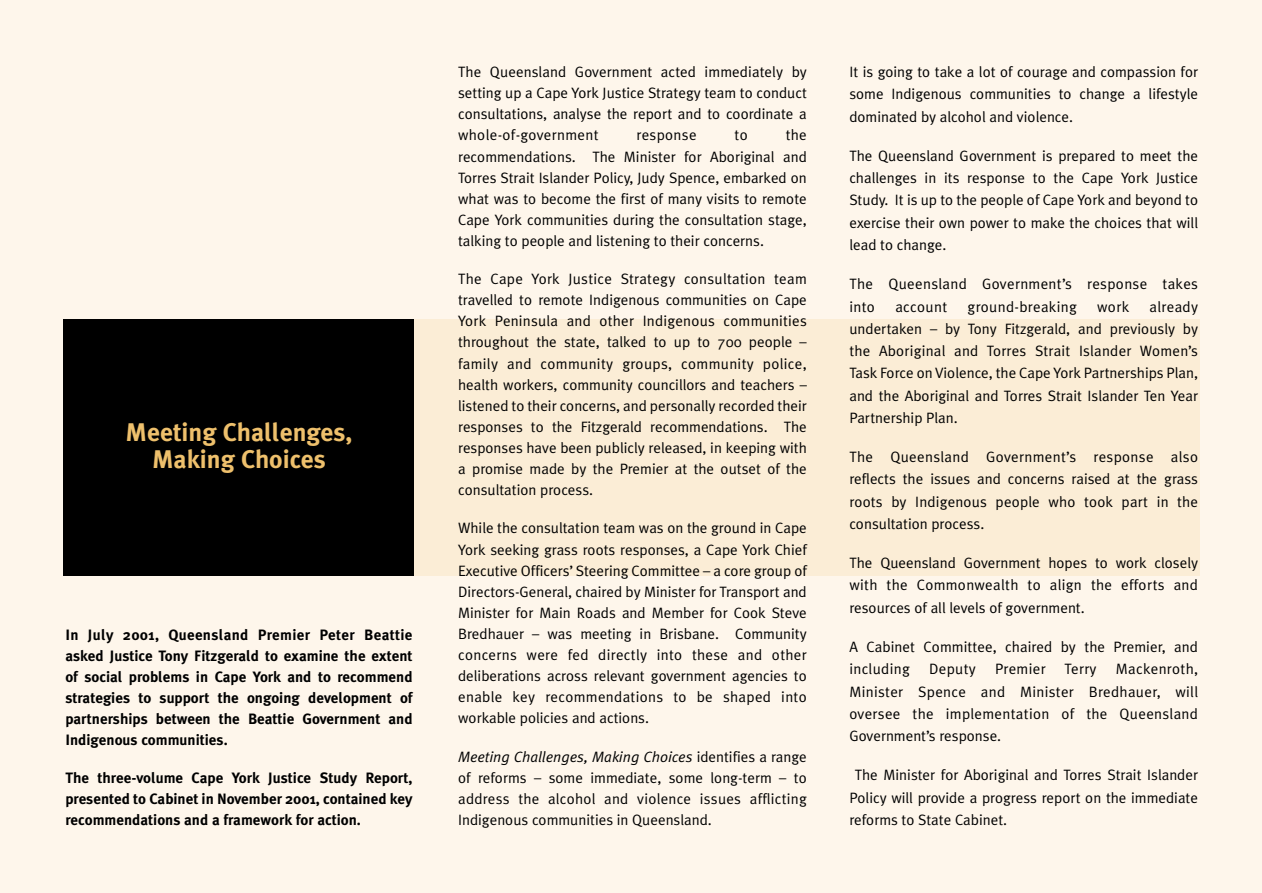
<style>
.page{position:relative;width:1262px;height:893px;background:#fff}
.page>*{position:absolute;margin:0;border:0;box-sizing:border-box;transform-origin:0 0}
.t1{font:700 25.5px/27px "Meta Plus";color:#eec06c;text-align:center}
.t2{font:15px/21.1px "Meta Plus Normal";color:#000;text-align:justify}
.t3{font:700 15px/21px "Meta Plus";color:#000;text-align:justify}
.t4{font:15px/22.2px "Meta Plus Normal";letter-spacing:.02em;color:#000}
.t5{font:italic 15px "Meta Normal LF";letter-spacing:-.005em;color:#000}
.s1{font-family:"Meta Plus Normal";font-style:normal}
</style>
<div class="page">
<div style="left:0;top:0;width:1261px;height:892px;background:#fef6eb"></div>
<div style="left:414px;top:319px;width:785px;height:256px;background:#fbedd6"></div>
<div style="left:64px;top:319px;width:350px;height:256px;background:#000"></div>
<h1 class="t1" style="left:126px;top:421px;width:228px">Meeting Challenges,<br>Making Choices</h1>
<p class="t3" style="left:65px;top:625px;width:349px">In July 2001, Queensland Premier Peter Beattie asked Justice Tony Fitzgerald to examine the extent of social problems in Cape York and to recommend strategies to support the ongoing development of partnerships between the Beattie Government and Indigenous communities.</p>
<p class="t3" style="left:65px;top:768px;width:349px">The three-volume Cape York Justice Study Report, presented to Cabinet in November 2001, contained key recommendations and a framework for action.</p>
<p class="t2" style="left:458px;top:63px;width:350px">The Queensland Government acted immediately by setting up a Cape York Justice Strategy team to conduct consultations, analyse the report and to coordinate a whole-of-government</p>
<p class="t2" style="left:458px;top:126px;width:350px;text-indent:327px">the recommendations. The Minister for Aboriginal and Torres Strait Islander Policy, Judy Spence, embarked on what was to become the first of many visits to remote Cape York communities during the consultation stage, talking to people and listening to their concerns.</p>
<p class="t2" style="left:458px;top:270px;width:350px">The Cape York Justice Strategy consultation team travelled to remote Indigenous communities on Cape York Peninsula and other Indigenous communities throughout the state, talked to up to 700 people – family and community groups, community police, health workers, community councillors and teachers – listened to their concerns, and personally recorded their responses to the Fitzgerald recommendations. The responses have been publicly released, in keeping with a promise made by the Premier at the outset of the consultation process.</p>
<p class="t2" style="left:458px;top:519px;width:350px">While the consultation team was on the ground in Cape York seeking grass roots responses, a Cape York Chief Executive Officers’ Steering Committee – a core group of Directors-General, chaired by Minister for Transport and Minister for Main Roads and Member for Cook Steve Bredhauer – was meeting in Brisbane. Community concerns were fed directly into these and other deliberations across relevant government agencies to enable key recommendations to be shaped into workable policies and actions.</p>
<p class="t5" style="left:458px;top:750px;width:350px">Meeting Challenges, Making Choices <span class="s1">identifies a range</span></p>
<p class="t2" style="left:458px;top:768px;width:350px">of reforms – some immediate, some long-term – to address the alcohol and violence issues afflicting Indigenous communities in Queensland.</p>
<p class="t4" style="left:636px;top:126px;width:62px">response</p>
<p class="t2" style="left:734px;top:126px;width:15px">to</p>
<p class="t2" style="left:849px;top:62px;width:350px;line-height:22.2px">It is going to take a lot of courage and compassion for some Indigenous communities to change a lifestyle dominated by alcohol and violence.</p>
<p class="t2" style="left:849px;top:146px;width:350px;line-height:22.2px">The Queensland Government is prepared to meet the challenges in its response to the Cape York Justice Study. It is up to the people of Cape York and beyond to exercise their own power to make the choices that will lead to change.</p>
<p class="t4" style="left:849px;top:274px;width:350px">The Queensland Government’s response takes into</p>
<p class="t4" style="left:895px;top:297px;width:53px">account</p>
<p class="t4" style="left:967px;top:297px;width:111px">ground-breaking</p>
<p class="t2" style="left:1097px;top:297px;width:33px">work</p>
<p class="t2" style="left:849px;top:297px;width:350px;line-height:22.2px;text-indent:300px">already undertaken – by Tony Fitzgerald, and previously by the Aboriginal and Torres Strait Islander Women’s Task Force on Violence, the Cape York Partnerships Plan, and the Aboriginal and Torres Strait Islander Ten Year Partnership Plan.</p>
<p class="t2" style="left:849px;top:447px;width:350px;line-height:22.2px">The Queensland Government’s response also reflects the issues and concerns raised at the grass roots by Indigenous people who took part in the consultation process.</p>
<p class="t2" style="left:849px;top:553px;width:350px;line-height:22.2px">The Queensland Government hopes to work closely with the Commonwealth to align the efforts and resources of all levels of government.</p>
<p class="t2" style="left:849px;top:637px;width:350px;line-height:22.2px">A Cabinet Committee, chaired by the Premier, and including</p>
<p class="t2" style="left:849px;top:659px;width:350px;line-height:22.2px;text-indent:266px">Mackenroth, Minister Spence and Minister Bredhauer, will oversee the implementation of the Queensland Government’s response.</p>
<p class="t2" style="left:849px;top:765px;width:350px;line-height:22.2px;text-indent:5px">The Minister for Aboriginal and Torres Strait Islander Policy will provide a progress report on the immediate reforms to State Cabinet.</p>
<p class="t2" style="left:929px;top:660px;width:48px">Deputy</p>
<p class="t4" style="left:995px;top:659px;width:52px">Premier</p>
<p class="t2" style="left:1064px;top:660px;width:34px">Terry</p>
</div>
